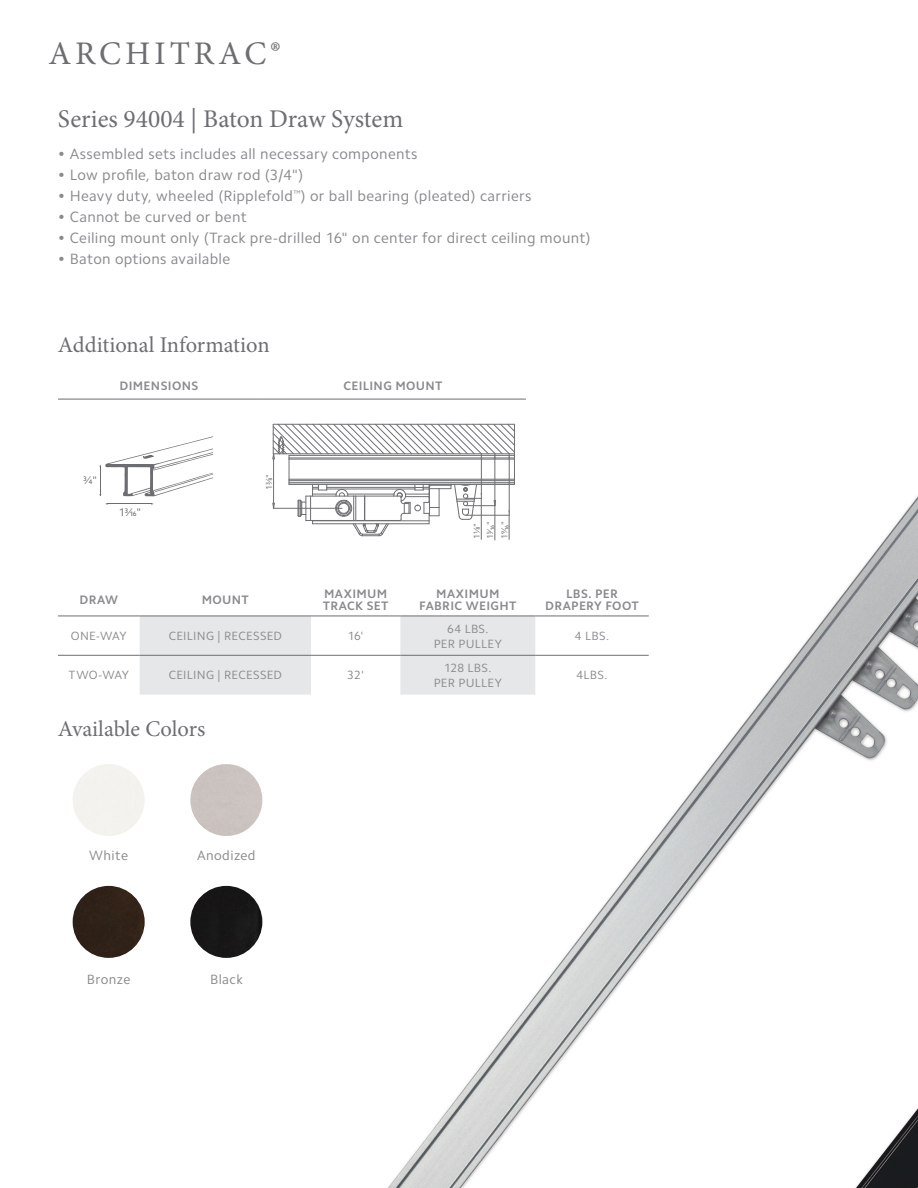
<style>
.page{position:relative;width:918px;height:1188px;background:#fff}
.page>*{position:absolute;margin:0;border:0;box-sizing:border-box;transform-origin:0 0}
.t1{font:33px "Minion Pro";letter-spacing:.12em;color:#6d6e71}
.t2{font:25.5px "Minion Pro";color:#6d6e71}
.t3{font:22.5px "Minion Pro";letter-spacing:-.005em;color:#6d6e71}
.t4{font:15px "Camphor Std";letter-spacing:.02em;color:#888a8d}
.t5{font:13.5px "Camphor Std";letter-spacing:.03em;color:#888a8d}
.t6{font:700 12.3px "Camphor Std";letter-spacing:.03em;color:#888a8d}
.t7{font:12px "Camphor Std";letter-spacing:.025em;color:#888a8d}
.t8{font:11.1px "Camphor Std";color:#6c6d70}
.t9{font:8.7px "Camphor Std";color:#6f7072}
</style>
<div class="page">
<img style="left:343px;top:398px;width:575px;height:790px">
<svg style="left:140px;top:616px;width:395px;height:79px"></svg>
<hr style="left:58px;top:655px;width:82px;height:1px;background:#6d6e71">
<hr style="left:140px;top:655px;width:171px;height:1px;background:#6d6e71">
<hr style="left:311px;top:655px;width:89px;height:1px;background:#6d6e71">
<hr style="left:400px;top:655px;width:135px;height:1px;background:#6d6e71">
<hr style="left:535px;top:655px;width:114px;height:1px;background:#6d6e71">
<hr style="left:58px;top:615px;width:82px;height:1px;background:#6d6e71">
<hr style="left:140px;top:615px;width:171px;height:1px;background:#6d6e71">
<hr style="left:311px;top:615px;width:89px;height:1px;background:#6d6e71">
<hr style="left:400px;top:615px;width:135px;height:1px;background:#6d6e71">
<hr style="left:535px;top:615px;width:114px;height:1px;background:#6d6e71">
<div style="left:73px;top:886px;width:72px;height:72px;background:#302218;border-radius:36px"></div>
<div style="left:190px;top:886px;width:72px;height:72px;background:#171717;border-radius:36px"></div>
<div style="left:190px;top:764px;width:72px;height:72px;background:#cbc3c0;border-radius:36px"></div>
<hr style="left:107px;top:504px;width:45px;height:1px;background:#6c6d70">
<svg style="left:99px;top:436px;width:114px;height:60px"></svg>
<hr style="left:58px;top:399px;width:202px;height:1px;background:#6d6e71">
<hr style="left:260px;top:399px;width:266px;height:1px;background:#6d6e71">
<hr style="left:495px;top:506px;width:1px;height:34px;background:#6e6f72">
<svg style="left:272px;top:424px;width:243px;height:115px"></svg>
<p class="t1" style="left:48px;top:31px;width:234px">ARCHITRAC®</p>
<p class="t2" style="left:58px;top:101px;width:347px">Series 94004 | Baton Draw System</p>
<p class="t4" style="left:58px;top:145px;width:361px">• Assembled sets includes all necessary components</p>
<p class="t4" style="left:58px;top:166px;width:247px">• Low profile, baton draw rod (3/4")</p>
<p class="t4" style="left:58px;top:187px;width:475px">• Heavy duty, wheeled (Ripplefold<sup>™</sup>) or ball bearing (pleated) carriers</p>
<p class="t4" style="left:58px;top:208px;width:190px">• Cannot be curved or bent</p>
<p class="t4" style="left:58px;top:229px;width:534px">• Ceiling mount only (Track pre-drilled 16" on center for direct ceiling mount)</p>
<p class="t4" style="left:58px;top:250px;width:174px">• Baton options available</p>
<p class="t3" style="left:58px;top:329px;width:213px">Additional Information</p>
<p class="t6" style="left:120px;top:378px;width:80px">DIMENSIONS</p>
<p class="t6" style="left:343px;top:378px;width:101px">CEILING MOUNT</p>
<p class="t8" style="left:83px;top:473px;width:15px">¾"</p>
<p class="t8" style="left:119px;top:505px;width:24px">13⁄16"</p>
<p class="t9" style="left:264px;top:490px;width:17px;rotate:-90deg">1⅜"</p>
<p class="t6" style="left:80px;top:592px;width:40px">DRAW</p>
<p class="t6" style="left:202px;top:592px;width:49px">MOUNT</p>
<p class="t6" style="left:324px;top:586px;width:65px">MAXIMUM</p>
<p class="t6" style="left:323px;top:598px;width:67px">TRACK SET</p>
<p class="t7" style="left:71px;top:629px;width:57px">ONE-WAY</p>
<p class="t7" style="left:169px;top:629px;width:115px">CEILING | RECESSED</p>
<p class="t7" style="left:348px;top:629px;width:17px">16'</p>
<p class="t7" style="left:69px;top:668px;width:62px">TWO-WAY</p>
<p class="t7" style="left:169px;top:668px;width:115px">CEILING | RECESSED</p>
<p class="t7" style="left:347px;top:668px;width:18px">32'</p>
<p class="t3" style="left:58px;top:714px;width:149px">Available Colors</p>
<p class="t9" style="left:499px;top:539px;width:20px;rotate:-90deg">19⁄₁₆"</p>
<p class="t9" style="left:485px;top:539px;width:19px;rotate:-90deg">15⁄₁₆"</p>
<p class="t9" style="left:472px;top:539px;width:17px;rotate:-90deg">1⅛"</p>
<p class="t6" style="left:436px;top:586px;width:65px">MAXIMUM</p>
<p class="t6" style="left:419px;top:598px;width:99px">FABRIC WEIGHT</p>
<p class="t7" style="left:447px;top:621px;width:43px">64 LBS.</p>
<p class="t7" style="left:434px;top:636px;width:70px">PER PULLEY</p>
<p class="t7" style="left:444px;top:661px;width:49px">128 LBS.</p>
<p class="t7" style="left:434px;top:676px;width:70px">PER PULLEY</p>
<p class="t6" style="left:566px;top:586px;width:53px">LBS. PER</p>
<p class="t6" style="left:545px;top:598px;width:95px">DRAPERY FOOT</p>
<p class="t7" style="left:575px;top:629px;width:36px">4 LBS.</p>
<p class="t7" style="left:577px;top:668px;width:32px">4LBS.</p>
<p class="t5" style="left:89px;top:848px;width:40px">White</p>
<p class="t5" style="left:197px;top:848px;width:60px">Anodized</p>
<p class="t5" style="left:87px;top:971px;width:45px">Bronze</p>
<p class="t5" style="left:210px;top:971px;width:34px">Black</p>
</div>
